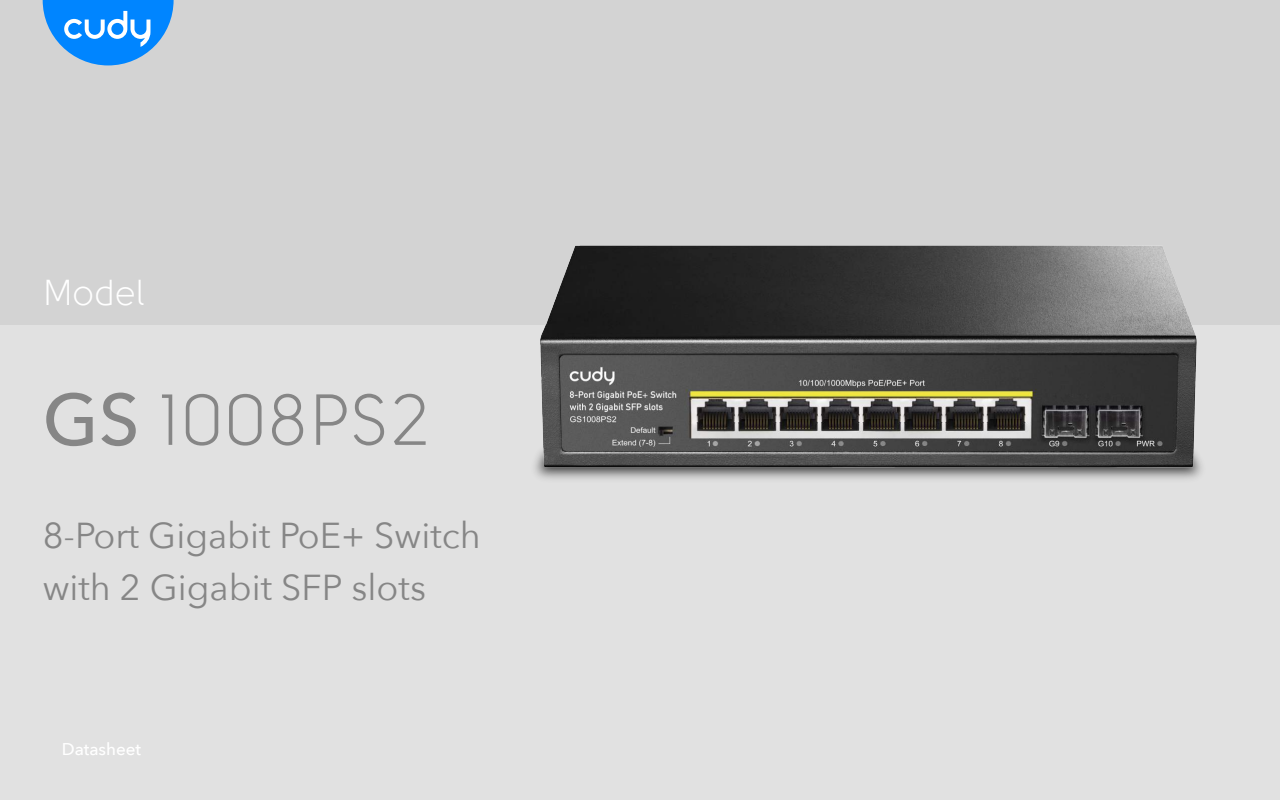
<style>
.page{position:relative;width:1280px;height:800px;background:#fff}
.page>*{position:absolute;margin:0;border:0;box-sizing:border-box;transform-origin:0 0}
.t1{font:72px "Solomon";color:#868686}
.t2{font:36px/52.2px "Avenir Next";color:#868686}
.t3{font:35.9px "Solomon";color:#fff}
.t4{font:500 17px "Avenir Next";color:#fff}
.s1{font-family:"Avenir Next";font-weight:500}
</style>
<div class="page">
<div style="left:0;top:1px;width:1280px;height:799px;background:#e1e1e1"></div>
<div style="left:0;top:0;width:1280px;height:324px;background:#d3d3d3"></div>
<svg style="left:43px;top:0;width:131px;height:65px"></svg>
<img style="left:541px;top:245px;width:656px;height:223px">
<p class="t3" style="left:43px;top:274px;width:104px">Model</p>
<h1 class="t1" style="left:43px;top:383px;width:388px"><span class="s1">GS</span> 1008PS2</h1>
<p class="t2" style="left:43px;top:508px;width:440px">8-Port Gigabit PoE+ Switch with 2 Gigabit SFP slots</p>
<p class="t4" style="left:62px;top:735px;width:81px">Datasheet</p>
</div>
